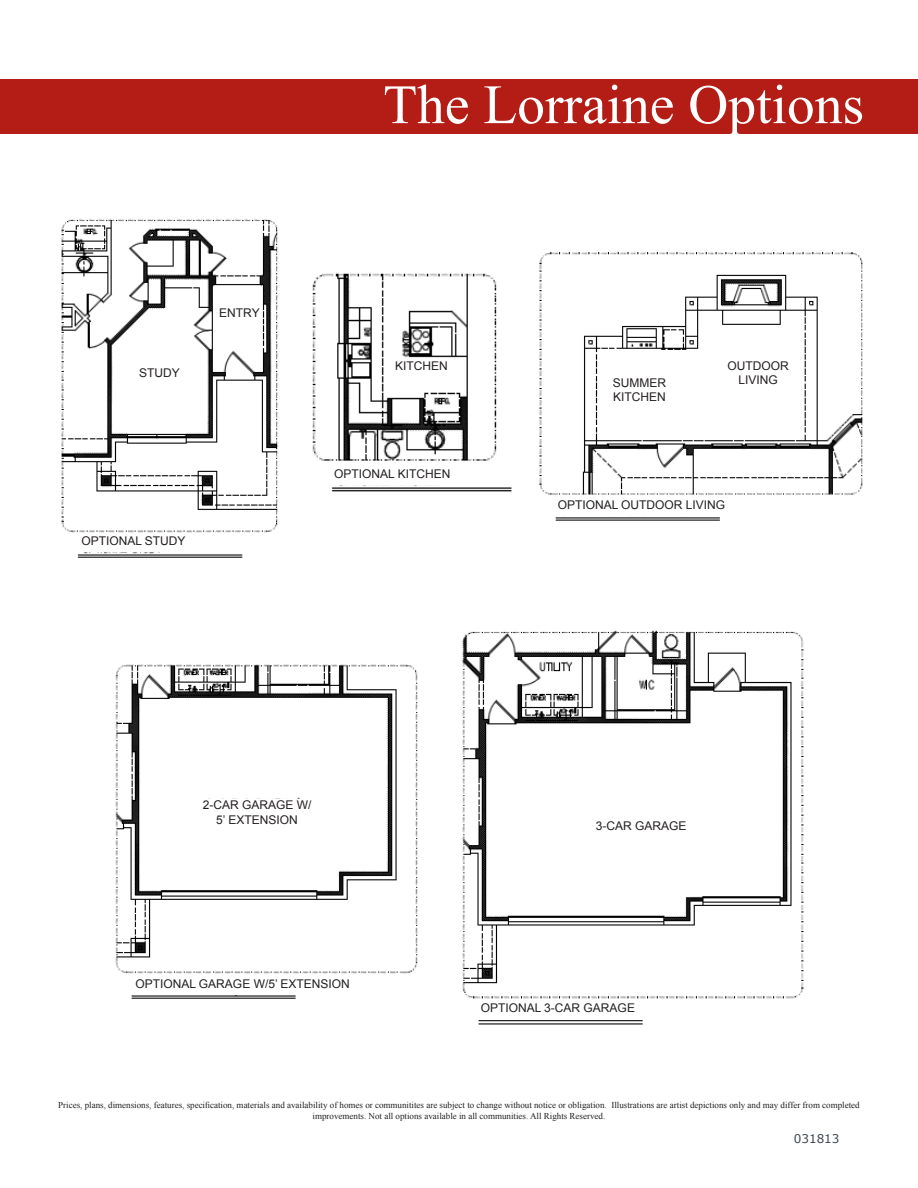
<style>
.page{position:relative;width:918px;height:1188px;background:#fff}
.page>*{position:absolute;margin:0;border:0;box-sizing:border-box;transform-origin:0 0}
.t1{font:55.5px "Times New Roman";color:#fff}
.t2{font:12px "Arial";color:#231f20}
.t3{font:12px "Verdana";color:#40494f}
.t4{font:9px/10.8px "Times New Roman";color:#231f20;text-align:center}
</style>
<div class="page">
<div style="left:0;top:80px;width:918px;height:54px;background:#b41d15"></div>
<img style="left:312px;top:273px;width:200px;height:219px">
<img style="left:539px;top:252px;width:324px;height:269px">
<img style="left:61px;top:219px;width:218px;height:339px">
<img style="left:115px;top:664px;width:303px;height:335px">
<img style="left:462px;top:630px;width:342px;height:395px">
<div style="left:139px;top:364px;width:42px;height:18px;background:#fff"></div>
<div style="left:195px;top:799px;width:124px;height:27px;background:#fff"></div>
<svg style="left:199px;top:775px;width:116px;height:57px"></svg>
<div style="left:579px;top:812px;width:124px;height:27px;background:#fff"></div>
<svg style="left:591px;top:777px;width:98px;height:35px"></svg>
<div style="left:606px;top:368px;width:67px;height:42px;background:#fff"></div>
<svg style="left:610px;top:361px;width:61px;height:7px"></svg>
<div style="left:725px;top:352px;width:67px;height:42px;background:#fff"></div>
<svg style="left:724px;top:357px;width:70px;height:38px"></svg>
<div style="left:219px;top:304px;width:42px;height:17px;background:#fff"></div>
<div style="left:80px;top:535px;width:118px;height:17px;background:#fff"></div>
<div style="left:333px;top:468px;width:132px;height:17px;background:#fff"></div>
<div style="left:556px;top:499px;width:179px;height:17px;background:#fff"></div>
<div style="left:134px;top:977px;width:233px;height:18px;background:#fff"></div>
<div style="left:479px;top:1002px;width:233px;height:18px;background:#fff"></div>
<div style="left:392px;top:358px;width:67px;height:31px;background:#fff"></div>
<p class="t2" style="left:139px;top:365px;width:42px">STUDY</p>
<p class="t2" style="left:219px;top:305px;width:42px">ENTRY</p>
<p class="t2" style="left:81px;top:533px;width:106px">OPTIONAL STUDY</p>
<p class="t1" style="left:383px;top:67px;width:482px">The Lorraine Options</p>
<p class="t2" style="left:395px;top:358px;width:54px">KITCHEN</p>
<p class="t2" style="left:334px;top:466px;width:118px">OPTIONAL KITCHEN</p>
<p class="t2" style="left:613px;top:374px;width:55px">SUMMER</p>
<p class="t2" style="left:613px;top:389px;width:54px">KITCHEN</p>
<p class="t2" style="left:727px;top:358px;width:63px">OUTDOOR</p>
<p class="t2" style="left:738px;top:372px;width:41px">LIVING</p>
<p class="t2" style="left:558px;top:497px;width:169px">OPTIONAL OUTDOOR LIVING</p>
<p class="t2" style="left:203px;top:797px;width:110px">2-CAR GARAGE W/</p>
<p class="t2" style="left:216px;top:812px;width:83px">5’ EXTENSION</p>
<p class="t2" style="left:596px;top:818px;width:92px">3-CAR GARAGE</p>
<p class="t2" style="left:135px;top:976px;width:216px">OPTIONAL GARAGE W/5’ EXTENSION</p>
<p class="t2" style="left:481px;top:1000px;width:156px">OPTIONAL 3-CAR GARAGE</p>
<p class="t4" style="left:58px;top:1099px;width:803px">Prices, plans, dimensions, features, specification, materials and availability of homes or communitites are subject to change without notice or obligation. Illustrations are artist depictions only and may differ from completed improvements. Not all options available in all communities. All Rights Reserved.</p>
<p class="t3" style="left:794px;top:1131px;width:47px">031813</p>
</div>
